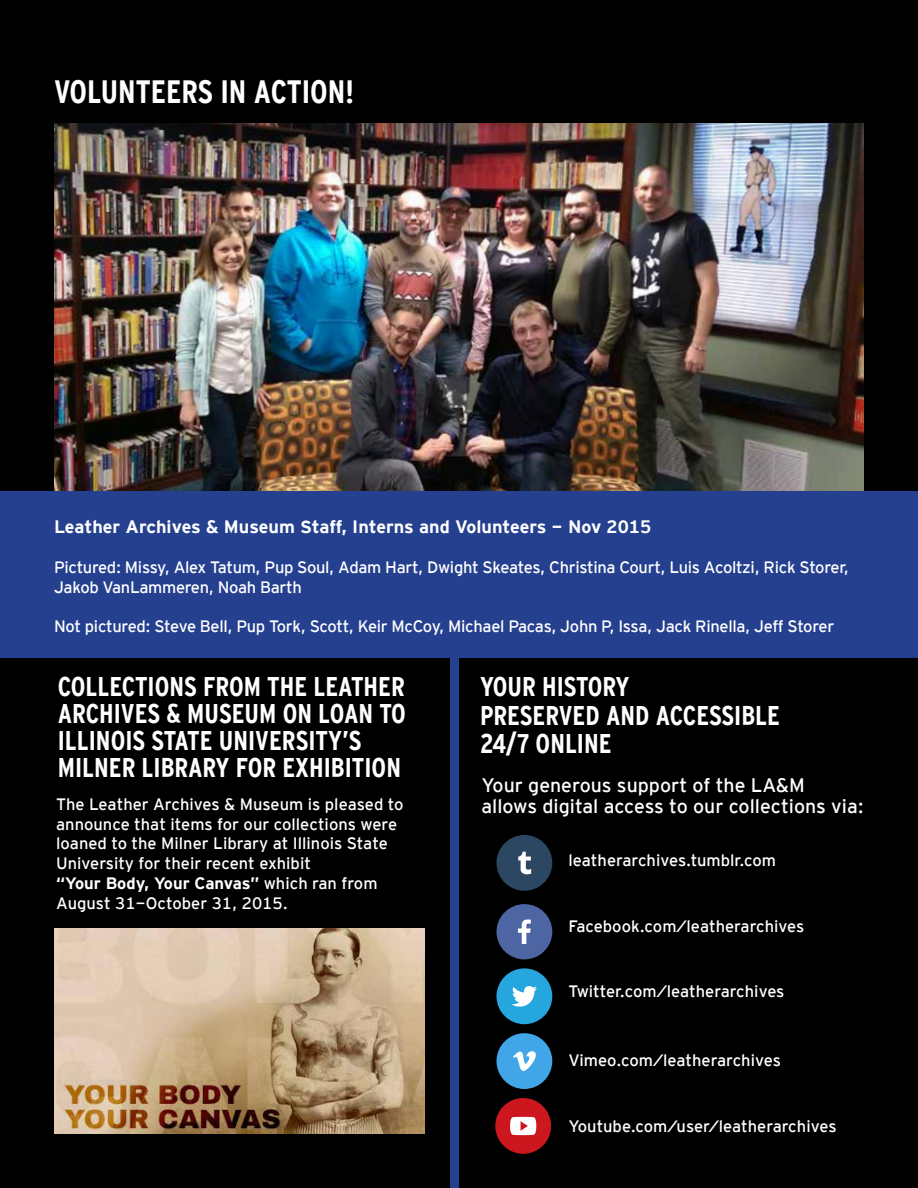
<style>
.page{position:relative;width:918px;height:1188px;background:#000}
.page>*{position:absolute;margin:0;border:0;box-sizing:border-box;transform-origin:0 0}
.t1{font:700 condensed 32.25px "Interstate";color:#fff}
.t2{font:700 condensed 27px/27px "Interstate";color:#fff}
.t3{font:19.5px "Interstate Mono";color:#fff}
.t4{font:700 18px "Interstate Mono";color:#fff}
.t5{font:16.5px/19.8px "Interstate Mono";letter-spacing:-.015em;color:#fff}
.s1{font-weight:700}
</style>
<div class="page">
<div style="left:450px;top:658px;width:9px;height:530px;background:#25408f"></div>
<img style="left:54px;top:123px;width:810px;height:368px">
<img style="left:55px;top:928px;width:369px;height:206px">
<div style="left:497px;top:904px;width:55px;height:55px;background:#4d66a3;border-radius:50%"></div>
<svg style="left:518px;top:919px;width:13px;height:25px"></svg>
<div style="left:497px;top:968px;width:55px;height:56px;background:#26a6de;border-radius:50%"></div>
<svg style="left:512px;top:986px;width:25px;height:21px"></svg>
<div style="left:497px;top:1033px;width:55px;height:56px;background:#40a6e8;border-radius:50%"></div>
<svg style="left:513px;top:1051px;width:23px;height:20px"></svg>
<div style="left:495px;top:1098px;width:56px;height:56px;background:#cc171f;border-radius:50%"></div>
<svg style="left:510px;top:1117px;width:26px;height:18px"></svg>
<div style="left:497px;top:835px;width:55px;height:56px;background:#2b4761;border-radius:50%"></div>
<svg style="left:518px;top:852px;width:13px;height:22px"></svg>
<div style="left:0;top:491px;width:918px;height:167px;background:#25408f"></div>
<h1 class="t1" style="left:54px;top:73px;width:301px">VOLUNTEERS IN ACTION!</h1>
<p class="t4" style="left:54px;top:517px;width:599px">Leather Archives &amp; Museum Staff, Interns and Volunteers - Nov 2015</p>
<p class="t5" style="left:54px;top:557px;width:796px">Pictured: Missy, Alex Tatum, Pup Soul, Adam Hart, Dwight Skeates, Christina Court, Luis Acoltzi, Rick Storer,<br>Jakob VanLammeren, Noah Barth</p>
<p class="t5" style="left:54px;top:617px;width:782px">Not pictured: Steve Bell, Pup Tork, Scott, Keir McCoy, Michael Pacas, John P, Issa, Jack Rinella, Jeff Storer</p>
<h2 class="t2" style="left:480px;top:672px;width:302px;line-height:28.5px">YOUR HISTORY<br>PRESERVED AND ACCESSIBLE<br>24/7 ONLINE</h2>
<h2 class="t2" style="left:58px;top:673px;width:350px">COLLECTIONS FROM THE LEATHER<br>ARCHIVES &amp; MUSEUM ON LOAN TO<br>ILLINOIS STATE UNIVERSITY’S<br>MILNER LIBRARY FOR EXHIBITION</h2>
<p class="t3" style="left:482px;top:775px;width:325px">Your generous support of the LA&amp;M</p>
<p class="t5" style="left:56px;top:794px;width:349px">The Leather Archives &amp; Museum is pleased to</p>
<p class="t3" style="left:482px;top:796px;width:384px">allows digital access to our collections via:</p>
<p class="t5" style="left:56px;top:814px;width:342px">announce that items for our collections were loaned to the Milner Library at Illinois State University for their recent exhibit<br><span class="s1">“Your Body, Your Canvas”</span> which ran from August 31-October 31, 2015.</p>
<p class="t5" style="left:568px;top:850px;width:209px">leatherarchives.tumblr.com</p>
<p class="t5" style="left:568px;top:916px;width:237px">Facebook.com/leatherarchives</p>
<p class="t5" style="left:568px;top:982px;width:218px">Twitter.com/leatherarchives</p>
<p class="t5" style="left:568px;top:1050px;width:214px">Vimeo.com/leatherarchives</p>
<p class="t5" style="left:568px;top:1116px;width:270px">Youtube.com/user/leatherarchives</p>
</div>
